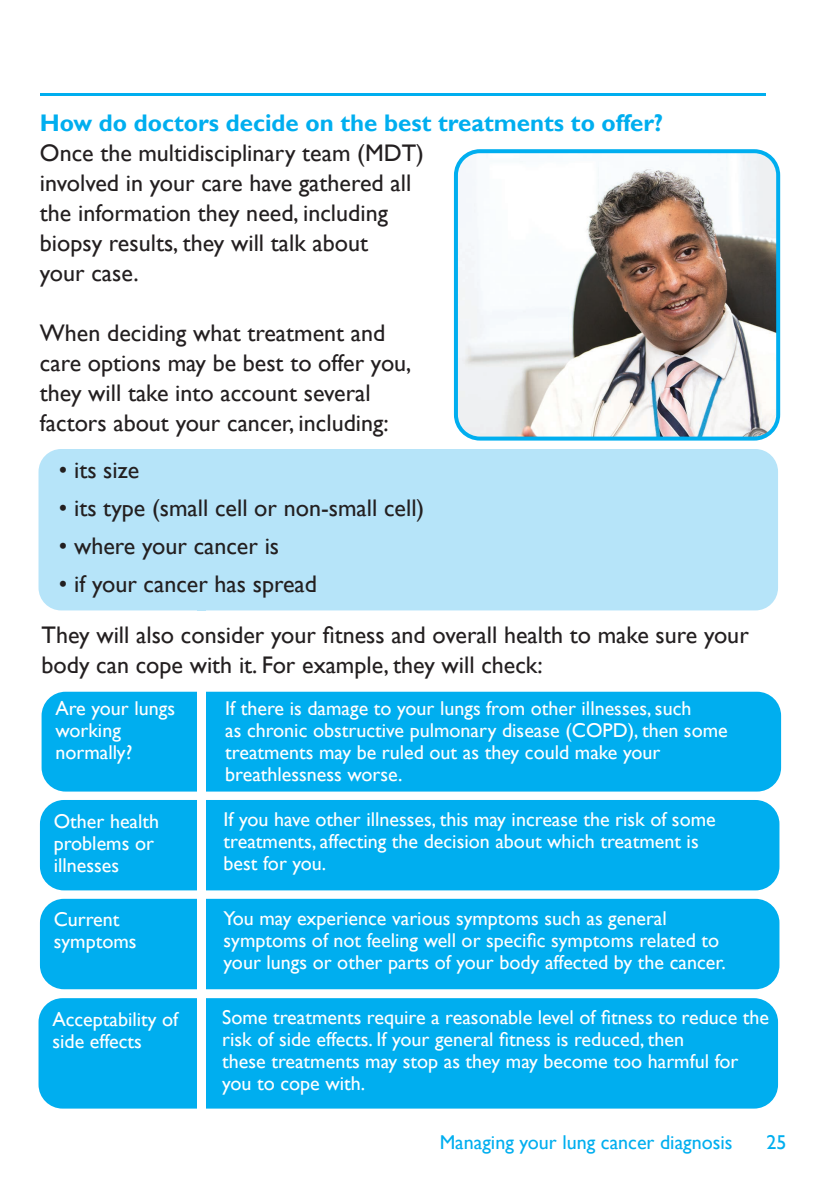
<style>
.page{position:relative;width:840px;height:1191px;background:#fff}
.page>*{position:absolute;margin:0;border:0;box-sizing:border-box;transform-origin:0 0}
.t1{font:24px/30px "Gill Sans";color:#231f20}
.t2{font:700 24px "Gill Sans";color:#00aeef}
.t3{font:20px/22px "Gill Sans";color:#fff}
.t4{font:20px "Gill Sans";color:#00aeef}
</style>
<div class="page">
<div style="left:42px;top:691px;width:738px;height:100px;background:#00aeef;border-radius:24px"></div>
<div style="left:40px;top:800px;width:739px;height:90px;background:#00aeef;border-radius:24px"></div>
<div style="left:40px;top:898px;width:739px;height:91px;background:#00aeef;border-radius:24px"></div>
<hr style="left:41px;top:94px;width:724px;height:2px;background:#00aeef">
<div style="left:38px;top:998px;width:739px;height:110px;background:#00aeef;border-radius:24px"></div>
<div style="left:197px;top:544px;width:8px;height:647px;background:#fff"></div>
<div style="left:38px;top:449px;width:739px;height:161px;background:#b6e4f9"></div>
<div style="left:197px;top:544px;width:8px;height:66px;background:#b6e4f9"></div>
<img style="left:453px;top:149px;width:326px;height:291px">
<p class="t2" style="left:40px;top:108px;width:624px">How do doctors decide on the best treatments to offer?</p>
<p class="t1" style="left:40px;top:138px;width:385px">Once the multidisciplinary team (MDT) involved in your care have gathered all the information they need, including biopsy results, they will talk about<br>your case.</p>
<p class="t1" style="left:40px;top:318px;width:373px">When deciding what treatment and care options may be best to offer you, they will take into account several factors about your cancer, including:</p>
<p class="t1" style="left:59px;top:455px;width:82px">• its size</p>
<p class="t1" style="left:59px;top:493px;width:366px">• its type (small cell or non-small cell)</p>
<p class="t1" style="left:59px;top:531px;width:222px">• where your cancer is</p>
<p class="t1" style="left:42px;top:559px;width:708px;line-height:50.6px;text-indent:17px">• if your cancer has spread<br>They will also consider your fitness and overall health to make sure your</p>
<p class="t1" style="left:42px;top:650px;width:502px">body can cope with it. For example, they will check:</p>
<p class="t3" style="left:55px;top:697px;width:121px">Are your lungs working normally?</p>
<p class="t3" style="left:225px;top:697px;width:503px">If there is damage to your lungs from other illnesses, such<br>as chronic obstructive pulmonary disease (COPD), then some treatments may be ruled out as they could make your breathlessness worse.</p>
<p class="t3" style="left:54px;top:810px;width:107px">Other health problems or illnesses</p>
<p class="t3" style="left:223px;top:809px;width:493px">If you have other illnesses, this may increase the risk of some treatments, affecting the decision about which treatment is best for you.</p>
<p class="t3" style="left:54px;top:909px;width:84px">Current symptoms</p>
<p class="t3" style="left:223px;top:907px;width:503px">You may experience various symptoms such as general symptoms of not feeling well or specific symptoms related to your lungs or other parts of your body affected by the cancer.</p>
<p class="t3" style="left:52px;top:1008px;width:127px">Acceptability of side effects</p>
<p class="t3" style="left:222px;top:1007px;width:548px">Some treatments require a reasonable level of fitness to reduce the risk of side effects. If your general fitness is reduced, then<br>these treatments may stop as they may become too harmful for you to cope with.</p>
<p class="t4" style="left:439px;top:1130px;width:294px">Managing your lung cancer diagnosis</p>
<p class="t4" style="left:766px;top:1130px;width:21px">25</p>
</div>
